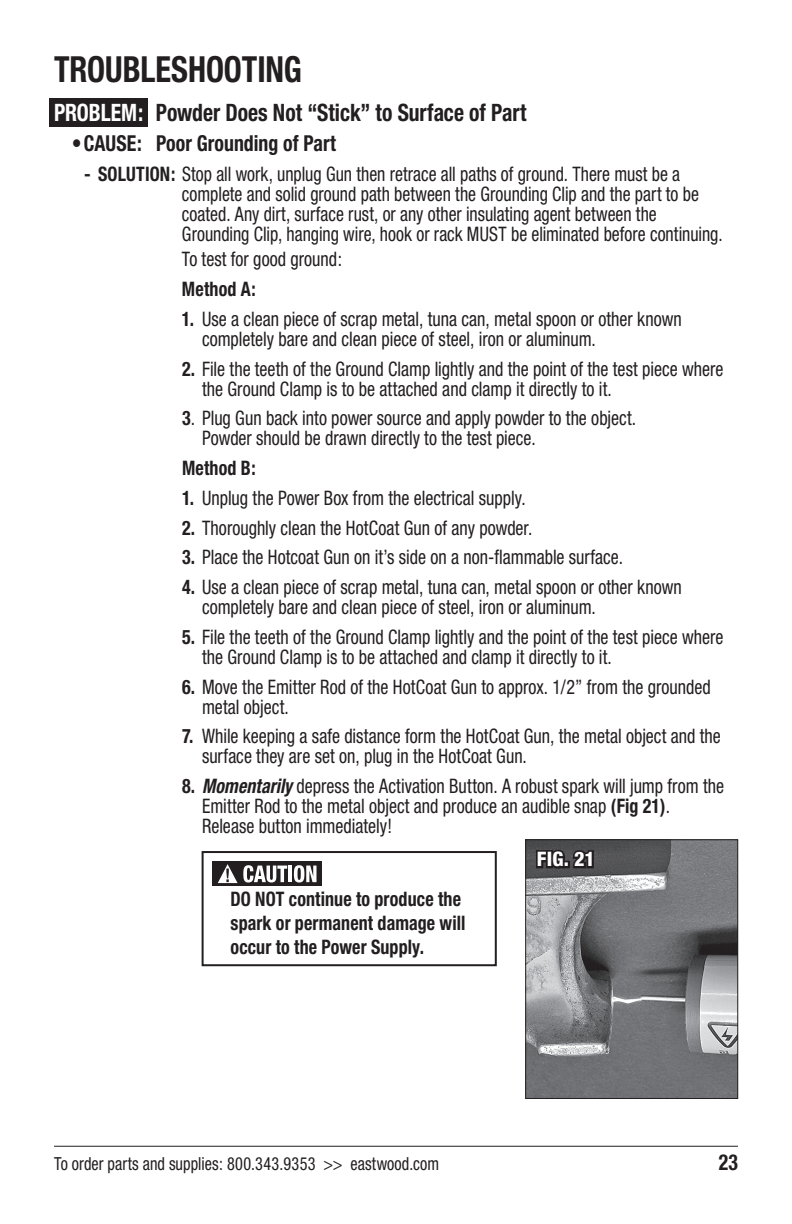
<style>
.page{position:relative;width:792px;height:1224px;background:#fff}
.page>*{position:absolute;margin:0;border:0;box-sizing:border-box;transform-origin:0 0}
.t1{font:700 condensed 36px "Helvetica Neue";color:#231f20;scale:.9 1}
.t2{font:700 condensed 24px "Helvetica Neue";color:#231f20;scale:.9 1}
.t3{font:700 condensed 22px "Helvetica Neue";color:#231f20;scale:.9 1}
.t4{font:condensed 20px/20px "Helvetica Neue";color:#231f20;scale:.9 1}
.t5{font:condensed 20px/20px "Helvetica Neue";color:#231f20;scale:.89 1}
.t6{font:700 condensed 20px/23.8px "Helvetica Neue";letter-spacing:.005em;color:#231f20;scale:.9 1}
.t7{font:800 condensed 20px "Helvetica Neue";color:#fff}
.t8{font:condensed 18px "Helvetica Neue";letter-spacing:.01em;color:#231f20;scale:.9 1}
.s1{color:#fff}
.s2{font-weight:700}
.s3{font-weight:700;font-style:italic}
</style>
<div class="page">
<div style="left:50px;top:98px;width:98px;height:29px;background:#231f20"></div>
<hr style="left:54px;top:1146px;width:684px;height:1px;background:#231f20">
<div style="left:202px;top:851px;width:295px;height:115px;border:2px solid #231f20"></div>
<div style="left:212px;top:861px;width:110px;height:25px;background:#231f20"></div>
<svg style="left:218px;top:864px;width:69px;height:19px"></svg>
<hr style="left:288px;top:866px;width:4px;height:16px;background:#fff">
<svg style="left:294px;top:865px;width:23px;height:17px"></svg>
<img style="left:527px;top:842px;width:209px;height:255px">
<div style="left:525px;top:840px;width:213px;height:259px;border:1px solid #231f20"></div>
<svg style="left:534px;top:844px;width:62px;height:27px;background:#373637"></svg>
<h1 class="t1" style="left:54px;top:47px;width:277px">TROUBLESHOOTING</h1>
<p class="t2" style="left:54px;top:98px;width:527px"><span class="s1">PROBLEM:</span> Powder Does Not “Stick” to Surface of Part</p>
<p class="t3" style="left:72px;top:130px;width:295px">•CAUSE: Poor Grounding of Part</p>
<p class="t5" style="left:182px;top:163px;width:609px;text-indent:-98px"><span class="s2">- SOLUTION:</span> Stop all work, unplug Gun then retrace all paths of ground. There must be a complete and solid ground path between the Grounding Clip and the part to be coated. Any dirt, surface rust, or any other insulating agent between the Grounding Clip, hanging wire, hook or rack MUST be eliminated before continuing.</p>
<p class="t4" style="left:182px;top:249px;width:179px">To test for good ground:</p>
<p class="t6" style="left:182px;top:277px;width:84px">Method A:</p>
<p class="t4" style="left:202px;top:309px;width:535px;text-indent:-20px"><span class="s2">1.</span> Use a clean piece of scrap metal, tuna can, metal spoon or other known completely bare and clean piece of steel, iron or aluminum.</p>
<p class="t4" style="left:202px;top:358px;width:581px;text-indent:-20px"><span class="s2">2.</span> File the teeth of the Ground Clamp lightly and the point of the test piece where the Ground Clamp is to be attached and clamp it directly to it.</p>
<p class="t4" style="left:202px;top:408px;width:484px;text-indent:-20px"><span class="s2">3</span>. Plug Gun back into power source and apply powder to the object.<br>Powder should be drawn directly to the test piece.</p>
<p class="t6" style="left:182px;top:456px;width:83px">Method B:</p>
<p class="t4" style="left:182px;top:488px;width:383px"><span class="s2">1.</span> Unplug the Power Box from the electrical supply.</p>
<p class="t4" style="left:182px;top:517px;width:391px"><span class="s2">2.</span> Thoroughly clean the HotCoat Gun of any powder.</p>
<p class="t4" style="left:182px;top:547px;width:492px"><span class="s2">3.</span> Place the Hotcoat Gun on it’s side on a non-flammable surface.</p>
<p class="t4" style="left:202px;top:577px;width:535px;text-indent:-20px"><span class="s2">4.</span> Use a clean piece of scrap metal, tuna can, metal spoon or other known completely bare and clean piece of steel, iron or aluminum.</p>
<p class="t4" style="left:202px;top:627px;width:581px;text-indent:-20px"><span class="s2">5.</span> File the teeth of the Ground Clamp lightly and the point of the test piece where the Ground Clamp is to be attached and clamp it directly to it.</p>
<p class="t4" style="left:202px;top:676px;width:567px;text-indent:-20px"><span class="s2">6.</span> Move the Emitter Rod of the HotCoat Gun to approx. 1/2” from the grounded metal object.</p>
<p class="t4" style="left:202px;top:726px;width:578px;text-indent:-20px"><span class="s2">7.</span> While keeping a safe distance form the HotCoat Gun, the metal object and the surface they are set on, plug in the HotCoat Gun.</p>
<p class="t4" style="left:202px;top:776px;width:582px;text-indent:-20px"><span class="s2">8.</span> <span class="s3">Momentarily</span> depress the Activation Button. A robust spark will jump from the<br>Emitter Rod to the metal object and produce an audible snap <span class="s2">(Fig 21)</span>.<br>Release button immediately!</p>
<p class="t6" style="left:231px;top:887px;width:262px">DO NOT continue to produce the spark or permanent damage will occur to the Power Supply.</p>
<p class="t7" style="left:537px;top:847px;width:60px">FIG. 21</p>
<p class="t8" style="left:54px;top:1153px;width:430px">To order parts and supplies: 800.343.9353 &gt;&gt; eastwood.com</p>
<p class="t3" style="left:719px;top:1149px;width:23px">23</p>
</div>
